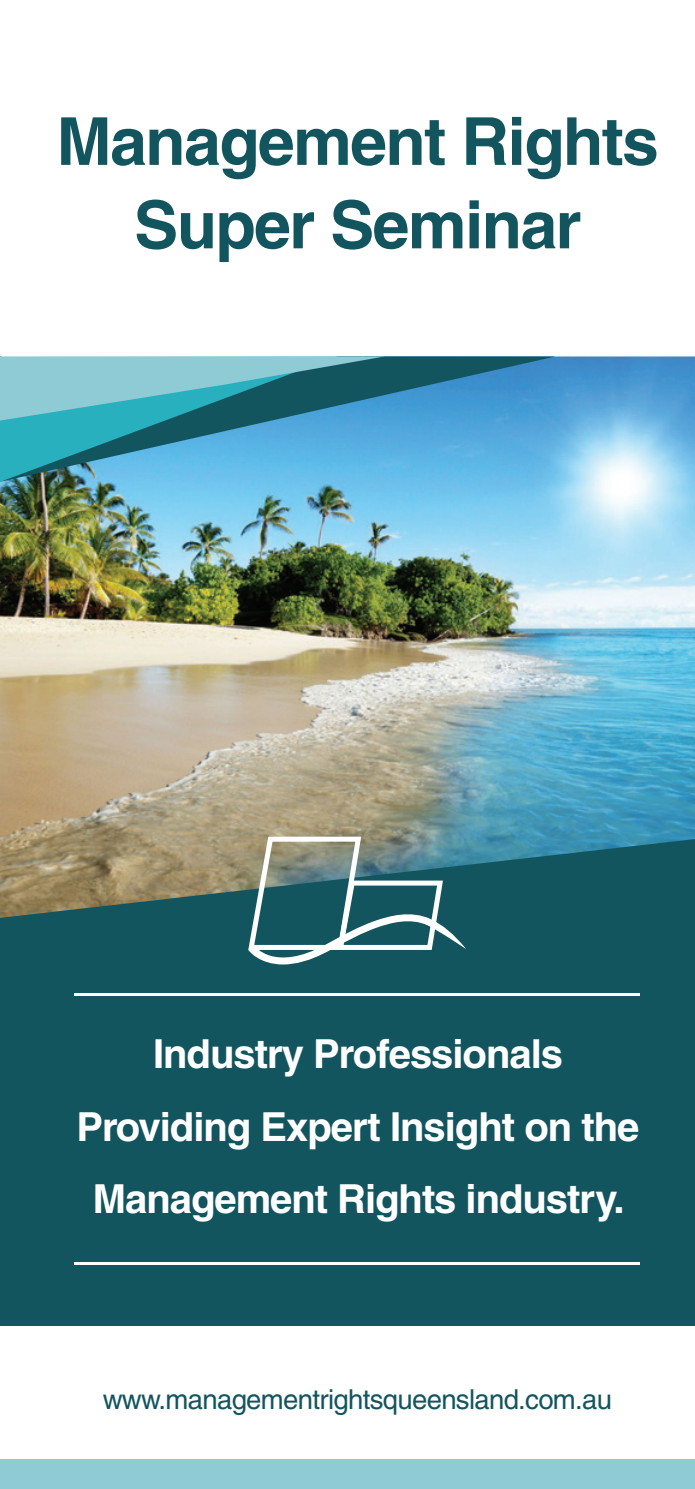
<style>
.page{position:relative;width:695px;height:1489px;background:#fff}
.page>*{position:absolute;margin:0;border:0;box-sizing:border-box;transform-origin:0 0}
.t1{font:700 66.25px/83.5px "Helvetica";letter-spacing:-.025em;color:#13555f;text-align:center}
.t2{font:700 40px/72.5px "Helvetica";letter-spacing:-.025em;color:#fff;text-align:center}
.t3{font:27.5px "Helvetica";letter-spacing:-.025em;color:#13555f}
</style>
<div class="page">
<div style="left:0;top:361px;width:694px;height:964px;background:#13555f"></div>
<hr style="left:75px;top:1262px;width:565px;height:2px;background:#fff">
<hr style="left:75px;top:993px;width:565px;height:3px;background:#fff">
<img style="left:0;top:356px;width:694px;height:561px">
<svg style="left:385px;top:356px;width:170px;height:126px;background:#4699c7"></svg>
<svg style="left:0;top:356px;width:385px;height:126px"></svg>
<svg style="left:248px;top:836px;width:218px;height:129px"></svg>
<div style="left:0;top:1458px;width:694px;height:30px;background:#8fcbd5"></div>
<h1 class="t1" style="left:57px;top:99px;width:603px">Management Rights<br>Super Seminar</h1>
<p class="t2" style="left:76px;top:1017px;width:564px">Industry Professionals<br>Providing Expert Insight on the<br>Management Rights industry.</p>
<p class="t3" style="left:103px;top:1382px;width:510px">www.managementrightsqueensland.com.au</p>
</div>
